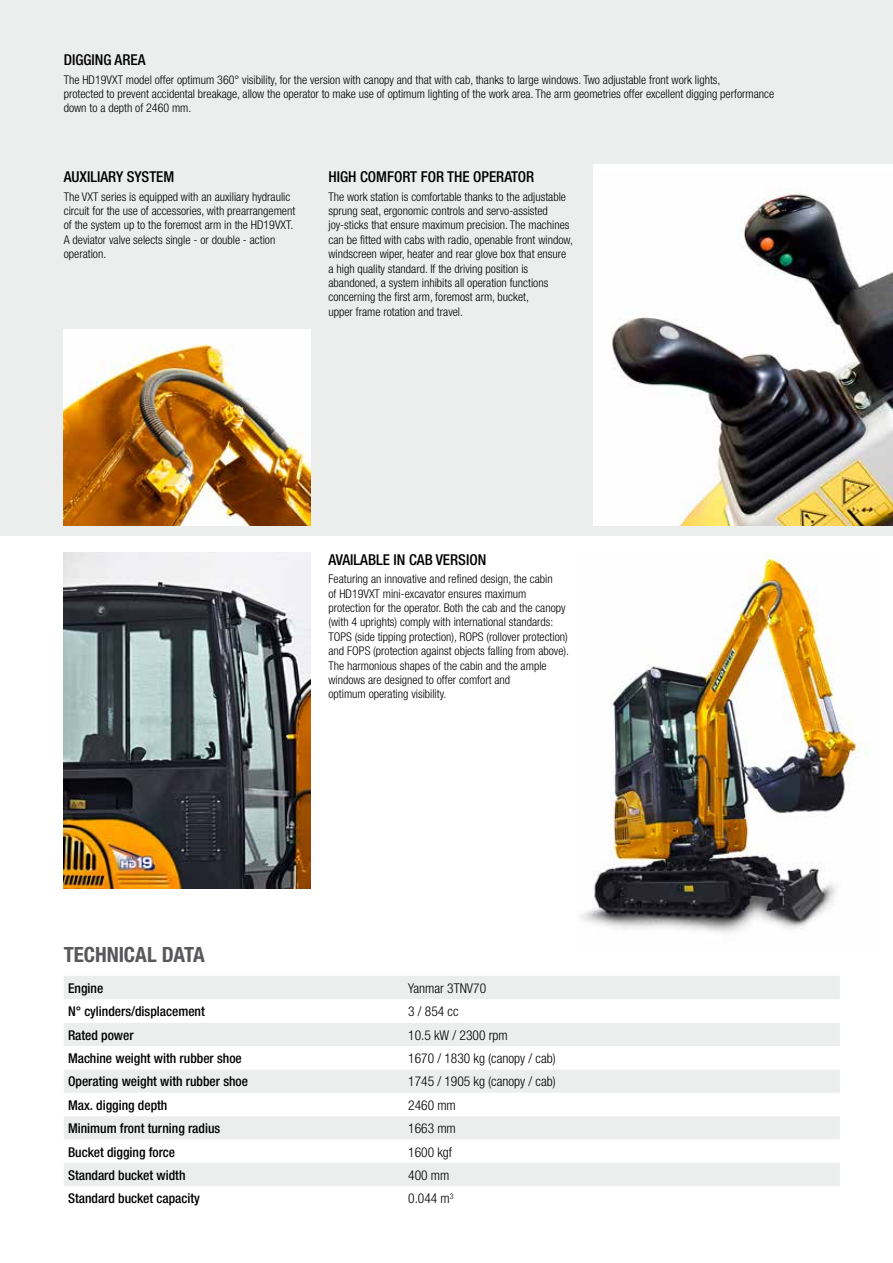
<style>
.page{position:relative;width:893px;height:1263px;background:#fff}
.page>*{position:absolute;margin:0;border:0;box-sizing:border-box;transform-origin:0 0}
.t1{font:700 condensed 21px "Helvetica Neue";letter-spacing:-.005em;color:#58585a}
.t2{font:500 condensed 15px "Helvetica Neue";color:#000}
.t3{font:500 condensed 13.5px "Helvetica Neue";color:#000}
.t4{font:300 condensed 13.5px "Helvetica Neue";color:#000}
.t5{font:300 condensed 12px/14.4px "Helvetica Neue";color:#000}
</style>
<div class="page">
<img style="left:580px;top:553px;width:287px;height:380px">
<div style="left:0;top:0;width:893px;height:536px;background:#eceded"></div>
<img style="left:64px;top:553px;width:246px;height:336px">
<img style="left:593px;top:171px;width:300px;height:354px">
<img style="left:64px;top:330px;width:246px;height:195px">
<div style="left:64px;top:976px;width:776px;height:23px;background:#eceded"></div>
<svg style="left:64px;top:1023px;width:776px;height:163px;fill:#eceded"></svg>
<p class="t2" style="left:64px;top:51px;width:83px">DIGGING AREA</p>
<p class="t5" style="left:64px;top:72px;width:712px">The HD19VXT model offer optimum 360° visibility, for the version with canopy and that with cab, thanks to large windows. Two adjustable front work lights,<br>protected to prevent accidental breakage, allow the operator to make use of optimum lighting of the work area. The arm geometries offer excellent digging performance down to a depth of 2460 mm.</p>
<p class="t2" style="left:64px;top:168px;width:112px">AUXILIARY SYSTEM</p>
<p class="t5" style="left:64px;top:189px;width:233px">The VXT series is equipped with an auxiliary hydraulic circuit for the use of accessories, with prearrangement of the system up to the foremost arm in the HD19VXT.<br>A deviator valve selects single - or double - action operation.</p>
<p class="t2" style="left:328px;top:168px;width:207px">HIGH COMFORT FOR THE OPERATOR</p>
<p class="t5" style="left:328px;top:189px;width:246px">The work station is comfortable thanks to the adjustable sprung seat, ergonomic controls and servo-assisted joy-sticks that ensure maximum precision. The machines can be fitted with cabs with radio, openable front window, windscreen wiper, heater and rear glove box that ensure a high quality standard. If the driving position is abandoned, a system inhibits all operation functions concerning the first arm, foremost arm, bucket,<br>upper frame rotation and travel.</p>
<p class="t2" style="left:328px;top:550px;width:159px">AVAILABLE IN CAB VERSION</p>
<p class="t5" style="left:328px;top:572px;width:242px">Featuring an innovative and refined design, the cabin<br>of HD19VXT mini-excavator ensures maximum protection for the operator. Both the cab and the canopy (with 4 uprights) comply with international standards:<br>TOPS (side tipping protection), ROPS (rollover protection) and FOPS (protection against objects falling from above).<br>The harmonious shapes of the cabin and the ample windows are designed to offer comfort and<br>optimum operating visibility.</p>
<h1 class="t1" style="left:64px;top:942px;width:143px">TECHNICAL DATA</h1>
<p class="t3" style="left:68px;top:980px;width:37px">Engine</p>
<p class="t4" style="left:408px;top:980px;width:79px">Yanmar 3TNV70</p>
<p class="t3" style="left:68px;top:1003px;width:138px">N° cylinders/displacement</p>
<p class="t4" style="left:408px;top:1004px;width:52px">3 / 854 cc</p>
<p class="t3" style="left:68px;top:1027px;width:67px">Rated power</p>
<p class="t4" style="left:408px;top:1027px;width:101px">10.5 kW / 2300 rpm</p>
<p class="t3" style="left:68px;top:1050px;width:175px">Machine weight with rubber shoe</p>
<p class="t4" style="left:408px;top:1050px;width:149px">1670 / 1830 kg (canopy / cab)</p>
<p class="t3" style="left:68px;top:1073px;width:182px">Operating weight with rubber shoe</p>
<p class="t4" style="left:408px;top:1074px;width:149px">1745 / 1905 kg (canopy / cab)</p>
<p class="t3" style="left:68px;top:1097px;width:101px">Max. digging depth</p>
<p class="t4" style="left:408px;top:1097px;width:49px">2460 mm</p>
<p class="t3" style="left:68px;top:1120px;width:154px">Minimum front turning radius</p>
<p class="t4" style="left:408px;top:1121px;width:49px">1663 mm</p>
<p class="t3" style="left:68px;top:1144px;width:109px">Bucket digging force</p>
<p class="t4" style="left:408px;top:1144px;width:45px">1600 kgf</p>
<p class="t3" style="left:68px;top:1167px;width:119px">Standard bucket width</p>
<p class="t4" style="left:408px;top:1167px;width:43px">400 mm</p>
<p class="t3" style="left:68px;top:1190px;width:133px">Standard bucket capacity</p>
<p class="t4" style="left:408px;top:1191px;width:47px">0.044 m<sup>3</sup></p>
</div>
